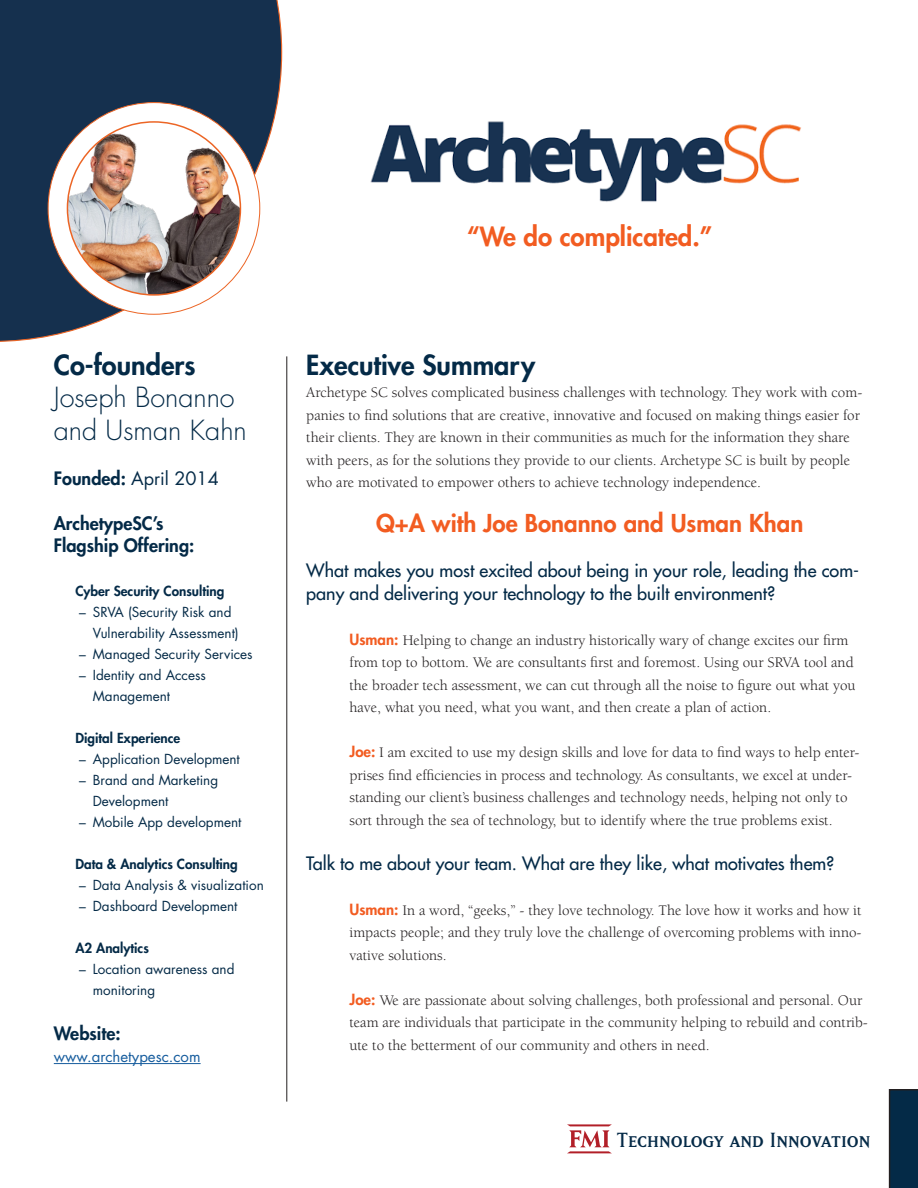
<style>
.page{position:relative;width:918px;height:1188px;background:#fff}
.page>*{position:absolute;margin:0;border:0;box-sizing:border-box;transform-origin:0 0}
.Body{font:800 27px "Futura Std";color:#042a47}
.Body-2{font:300 27px/32.4px "Futura Std";color:#042a47}
.t1{font:800 25.8px "Futura Std";color:#f25c21}
.t2{font:24.15px "Matrix Regular Small Caps";color:#052a47}
.Body-3{font:800 24px "Futura Std";color:#f25c21}
.Body-4{font:500 18px/22.5px "Futura Std";color:#042a47}
.Body-5{font:800 18px/22.5px "Futura Std";color:#042a47}
.Body-6{font:18px "Futura Std";color:#042a47}
.Body-7{font:15px/22.5px "Berkeley Std";color:#231f20}
.Body-8{font:15px "Futura Std";color:#175d9e}
.t3{font:13.5px/21px "Futura Std";color:#042a47}
.Body-9{font:800 13.5px "Futura Std";color:#042a47}
.s1{font-weight:800}
.s2{font-family:"Futura Std";font-weight:800;color:#f25c21}
</style>
<div class="page">
<svg style="left:0;top:0;width:282px;height:342px"></svg>
<div style="left:48px;top:103px;width:212px;height:211px;background:#fff;border-radius:50%"></div>
<img style="left:67px;top:122px;width:173px;height:173px;border-radius:85px">
<hr style="left:54px;top:1063px;width:147px;height:1px;background:#175d9e">
<hr style="left:287px;top:356px;width:1px;height:746px;background:#231f20">
<svg style="left:567px;top:1124px;width:45px;height:29px"></svg>
<svg style="left:889px;top:1089px;width:29px;height:99px;background:#052944"></svg>
<img style="left:370px;top:121px;width:431px;height:81px">
<p class="Body" style="left:54px;top:348px;width:143px">Co-founders</p>
<p class="Body-2" style="left:54px;top:382px;width:195px">Joseph Bonanno and Usman Kahn</p>
<p class="Body-6" style="left:54px;top:466px;width:167px"><span class="s1">Founded:</span> April 2014</p>
<p class="Body-5" style="left:54px;top:512px;width:142px">ArchetypeSC’s<br>Flagship Offering:</p>
<p class="Body-9" style="left:75px;top:582px;width:150px">Cyber Security Consulting</p>
<p class="t3" style="left:93px;top:601px;width:147px;text-indent:-14px">– SRVA (Security Risk and<br>Vulnerability Assessment)</p>
<p class="t3" style="left:79px;top:643px;width:175px">– Managed Security Services</p>
<p class="t3" style="left:93px;top:664px;width:114px;text-indent:-14px">– Identity and Access<br>Management</p>
<p class="Body-9" style="left:75px;top:729px;width:106px">Digital Experience</p>
<p class="t3" style="left:79px;top:748px;width:162px">– Application Development</p>
<p class="t3" style="left:93px;top:769px;width:127px;text-indent:-14px">– Brand and Marketing<br>Development</p>
<p class="t3" style="left:79px;top:811px;width:164px">– Mobile App development</p>
<p class="Body-9" style="left:75px;top:855px;width:164px">Data &amp; Analytics Consulting</p>
<p class="t3" style="left:79px;top:874px;width:186px">– Data Analysis &amp; visualization</p>
<p class="t3" style="left:79px;top:895px;width:160px">– Dashboard Development</p>
<p class="Body-9" style="left:75px;top:939px;width:75px">A2 Analytics</p>
<p class="t3" style="left:93px;top:958px;width:143px;text-indent:-14px">– Location awareness and monitoring</p>
<p class="Body-5" style="left:54px;top:1022px;width:68px">Website:</p>
<p class="Body-8" style="left:54px;top:1047px;width:148px">www.archetypesc.com</p>
<p class="t1" style="left:467px;top:220px;width:247px">“We do complicated.”</p>
<p class="Body" style="left:306px;top:348px;width:230px">Executive Summary</p>
<p class="Body-7" style="left:306px;top:382px;width:558px">Archetype SC solves complicated business challenges with technology. They work with com&shy;panies to find solutions that are creative, innovative and focused on making things easier for their clients. They are known in their communities as much for the information they share with peers, as for the solutions they provide to our clients. Archetype SC is built by people who are motivated to empower others to achieve technology independence.</p>
<p class="Body-3" style="left:376px;top:508px;width:429px">Q+A with Joe Bonanno and Usman Khan</p>
<p class="Body-4" style="left:306px;top:559px;width:554px">What makes you most excited about being in your role, leading the com&shy;pany and delivering your technology to the built environment?</p>
<p class="Body-7" style="left:350px;top:629px;width:508px"><span class="s2">Usman:</span> Helping to change an industry historically wary of change excites our firm from top to bottom. We are consultants first and foremost. Using our SRVA tool and the broader tech assessment, we can cut through all the noise to figure out what you have, what you need, what you want, and then create a plan of action.</p>
<p class="Body-7" style="left:350px;top:742px;width:512px"><span class="s2">Joe:</span> I am excited to use my design skills and love for data to find ways to help enter&shy;prises find efficiencies in process and technology. As consultants, we excel at under&shy;standing our client’s business challenges and technology needs, helping not only to sort through the sea of technology, but to identify where the true problems exist.</p>
<p class="Body-4" style="left:306px;top:852px;width:530px">Talk to me about your team. What are they like, what motivates them?</p>
<p class="Body-7" style="left:350px;top:899px;width:514px;text-align:justify"><span class="s2">Usman:</span> In a word, “geeks,” - they love technology. The love how it works and how it impacts people; and they truly love the challenge of overcoming problems with inno&shy;vative solutions.</p>
<p class="Body-7" style="left:350px;top:989px;width:520px"><span class="s2">Joe:</span> We are passionate about solving challenges, both professional and personal. Our team are individuals that participate in the community helping to rebuild and contrib&shy;ute to the betterment of our community and others in need.</p>
<p class="t2" style="left:617px;top:1131px;width:255px">Technology and Innovation</p>
</div>
